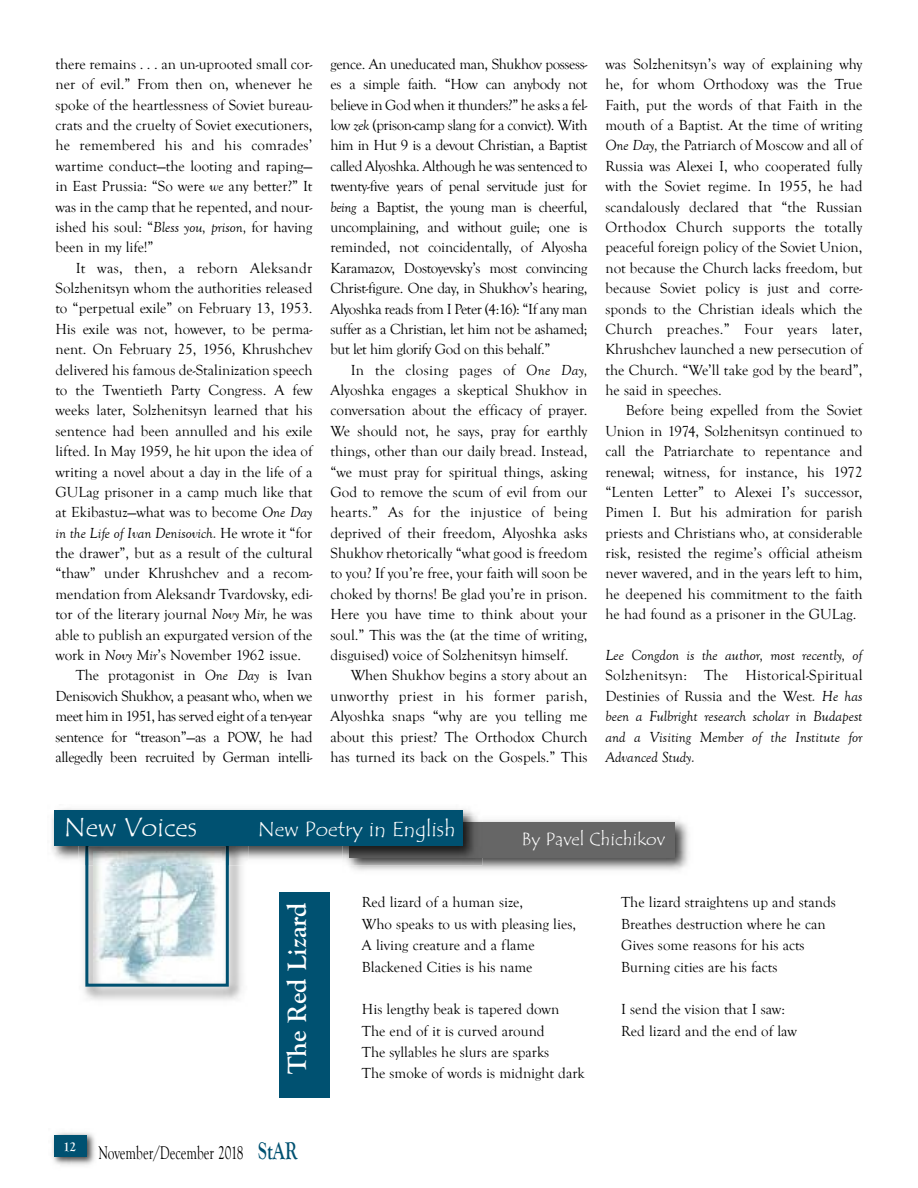
<style>
.page{position:relative;width:918px;height:1188px;background:#fff}
.page>*{position:absolute;margin:0;border:0;box-sizing:border-box;transform-origin:0 0}
.t1{font:700 27px "Goudy Old Style T";color:#fff}
.t2{font:27px "Tempus Sans ITC";color:#fff}
.t3{font:21px "Tempus Sans ITC";color:#fff}
.t4{font:18.9px "Goudy Old Style T";color:#000;scale:.71 1}
.t5{font:18px "Tempus Sans ITC";color:#fff}
.t6{font:15px/20.4px "Goudy Old Style T";color:#000;text-align:justify}
.t7{font:italic 15px/20.4px "Goudy Old Style T";color:#000;text-align:justify}
.t8{font:15px "Goudy Old Style T";letter-spacing:-.025em;color:#000}
.t9{font:15px "Goudy Old Style T";letter-spacing:.02em;color:#000}
.t10{font:700 13.5px "Goudy Old Style T";color:#fff}
.s1{font-style:italic}
.s2{font-style:normal}
.s3{font-weight:700;font-size:25.2px;color:#005171}
</style>
<div class="page">
<img style="left:52px;top:1132px;width:43px;height:34px">
<svg style="left:98px;top:1146px;width:3px;height:13px"></svg>
<div style="left:54px;top:1135px;width:32px;height:21px;background:#005171"></div>
<img style="left:83px;top:866px;width:160px;height:134px">
<div style="left:85px;top:843px;width:144px;height:144px;border:3px solid #005171"></div>
<img style="left:350px;top:820px;width:339px;height:51px">
<div style="left:349px;top:822px;width:326px;height:35px;background:#666"></div>
<img style="left:52px;top:808px;width:422px;height:52px">
<img style="left:79px;top:846px;width:169px;height:20px">
<img style="left:85px;top:846px;width:144px;height:20px">
<img style="left:342px;top:815px;width:140px;height:51px">
<img style="left:349px;top:822px;width:133px;height:35px">
<div style="left:54px;top:811px;width:409px;height:35px;background:#005171"></div>
<div style="left:279px;top:893px;width:50px;height:205px;background:#005171"></div>
<p class="t6" style="left:55px;top:54px;width:259px">there remains . . . an un-uprooted small cor&shy;ner of evil.” From then on, whenever he spoke of the heartlessness of Soviet bureau&shy;crats and the cruelty of Soviet executioners, he remembered his and his comrades’ wartime conduct—the looting and raping— in East Prussia: “So were <span class="s1">we</span> any better?” It was in the camp that he repented, and nour&shy;ished his soul: “<span class="s1">Bless you, prison,</span> for having been in my life!”</p>
<p class="t9" style="left:76px;top:259px;width:238px">It was, then, a reborn Aleksandr</p>
<p class="t6" style="left:55px;top:278px;width:258px">Solzhenitsyn whom the authorities released</p>
<p class="t6" style="left:55px;top:298px;width:259px">to “perpetual exile” on February 13, 1953.</p>
<p class="t6" style="left:55px;top:319px;width:259px">His exile was not, however, to be perma-</p>
<p class="t6" style="left:55px;top:339px;width:259px">nent. On February 25, 1956, Khrushchev</p>
<p class="t6" style="left:55px;top:360px;width:259px">delivered his famous de-Stalinization speech</p>
<p class="t6" style="left:55px;top:380px;width:259px">to the Twentieth Party Congress. A few</p>
<p class="t6" style="left:55px;top:400px;width:259px">weeks later, Solzhenitsyn learned that his</p>
<p class="t6" style="left:55px;top:421px;width:258px">sentence had been annulled and his exile</p>
<p class="t6" style="left:55px;top:441px;width:258px">lifted. In May 1959, he hit upon the idea of</p>
<p class="t6" style="left:55px;top:461px;width:258px">writing a novel about a day in the life of a</p>
<p class="t6" style="left:55px;top:482px;width:259px">GULag prisoner in a camp much like that</p>
<p class="t6" style="left:55px;top:502px;width:259px">at Ekibastuz—what was to become <span class="s1">One Day</span></p>
<p class="t7" style="left:55px;top:523px;width:259px">in the Life of Ivan Denisovich. <span class="s2">He wrote it “for</span></p>
<p class="t6" style="left:55px;top:543px;width:259px">the drawer”, but as a result of the cultural</p>
<p class="t6" style="left:55px;top:563px;width:259px">“thaw” under Khrushchev and a recom-</p>
<p class="t6" style="left:55px;top:584px;width:259px">mendation from Aleksandr Tvardovsky, edi-</p>
<p class="t6" style="left:55px;top:604px;width:259px">tor of the literary journal <span class="s1">Novy Mir,</span> he was</p>
<p class="t6" style="left:55px;top:624px;width:258px">able to publish an expurgated version of the</p>
<p class="t6" style="left:55px;top:645px;width:247px">work in <span class="s1">Novy Mir</span>’s November 1962 issue.</p>
<p class="t6" style="left:76px;top:665px;width:238px">The protagonist in <span class="s1">One Day</span> is Ivan</p>
<p class="t8" style="left:55px;top:687px;width:258px">Denisovich Shukhov, a peasant who, when we</p>
<p class="t8" style="left:55px;top:708px;width:259px">meet him in 1951, has served eight of a ten-year</p>
<p class="t8" style="left:55px;top:728px;width:258px">sentence for “treason”—as a POW, he had</p>
<p class="t8" style="left:55px;top:748px;width:259px">allegedly been recruited by German intelli-</p>
<p class="t6" style="left:330px;top:54px;width:259px">gence. An uneducated man, Shukhov possess&shy;es a simple faith. “How can anybody not believe in God when it thunders?” he asks a fel&shy;low <span class="s1">zek</span> (prison-camp slang for a convict). With him in Hut 9 is a devout Christian, a Baptist called Alyoshka. Although he was sentenced to twenty-five years of penal servitude just for <span class="s1">being</span> a Baptist, the young man is cheerful, uncomplaining, and without guile; one is reminded, not coincidentally, of Alyosha Karamazov, Dostoyevsky’s most convincing Christ-figure. One day, in Shukhov’s hearing, Alyoshka reads from I Peter (4:16): “If any man suffer as a Christian, let him not be ashamed; but let him glorify God on this behalf.”</p>
<p class="t6" style="left:330px;top:360px;width:259px;text-indent:20px">In the closing pages of <span class="s1">One Day, </span>Alyoshka engages a skeptical Shukhov in conversation about the efficacy of prayer.<br>We should not, he says, pray for earthly things, other than our daily bread. Instead, “we must pray for spiritual things, asking God to remove the scum of evil from our hearts.” As for the injustice of being deprived of their freedom, Alyoshka asks Shukhov rhetorically “what good is freedom to you? If you’re free, your faith will soon be choked by thorns! Be glad you’re in prison.<br>Here you have time to think about your soul.” This was the (at the time of writing, disguised) voice of Solzhenitsyn himself.</p>
<p class="t6" style="left:330px;top:665px;width:259px;text-indent:20px">When Shukhov begins a story about an unworthy priest in his former parish, Alyoshka snaps “why are you telling me about this priest? The Orthodox Church has turned its back on the Gospels.” This</p>
<p class="t6" style="left:605px;top:54px;width:259px">was Solzhenitsyn’s way of explaining why he, for whom Orthodoxy was the True Faith, put the words of that Faith in the mouth of a Baptist. At the time of writing <span class="s1">One Day,</span> the Patriarch of Moscow and all of Russia was Alexei I, who cooperated fully with the Soviet regime. In 1955, he had scandalously declared that “the Russian Orthodox Church supports the totally peaceful foreign policy of the Soviet Union, not because the Church lacks freedom, but because Soviet policy is just and corre&shy;sponds to the Christian ideals which the Church preaches.” Four years later, Khrushchev launched a new persecution of the Church. “We’ll take god by the beard”, he said in speeches.</p>
<p class="t6" style="left:605px;top:400px;width:259px;text-indent:20px">Before being expelled from the Soviet Union in 1974, Solzhenitsyn continued to call the Patriarchate to repentance and renewal; witness, for instance, his 1972 “Lenten Letter” to Alexei I’s successor, Pimen I. But his admiration for parish priests and Christians who, at considerable risk, resisted the regime’s official atheism never wavered, and in the years left to him, he deepened his commitment to the faith he had found as a prisoner in the GULag.</p>
<p class="t7" style="left:606px;top:645px;width:258px">Lee Congdon is the author, most recently, of</p>
<p class="t7" style="left:605px;top:665px;width:259px"><span class="s2">Solzhenitsyn: The Historical-Spiritual Destinies of Russia and the West</span>. He has been a Fulbright research scholar in Budapest and a Visiting Member of the Institute for Advanced Study.</p>
<h1 class="t2" style="left:64px;top:810px;width:135px">New Voices</h1>
<h2 class="t3" style="left:258px;top:816px;width:199px">New Poetry in English</h2>
<p class="t5" style="left:522px;top:828px;width:145px">By Pavel Chichikov</p>
<h1 class="t1" style="left:282px;top:1074px;width:173px;rotate:-90deg">The Red Lizard</h1>
<p class="t6" style="left:362px;top:892px;width:216px;line-height:21.3px;text-align:left">Red lizard of a human size,<br>Who speaks to us with pleasing lies,<br>A living creature and a flame<br>Blackened Cities is his name</p>
<p class="t6" style="left:362px;top:999px;width:224px;line-height:21.3px;text-align:left">His lengthy beak is tapered down<br>The end of it is curved around<br>The syllables he slurs are sparks<br>The smoke of words is midnight dark</p>
<p class="t10" style="left:63px;top:1139px;width:15px">12</p>
<p class="t4" style="left:98px;top:1142px;width:282px">November/December 2018 <span class="s3">StAR</span></p>
<p class="t6" style="left:621px;top:892px;width:216px;line-height:21.3px;text-align:left">The lizard straightens up and stands<br>Breathes destruction where he can<br>Gives some reasons for his acts<br>Burning cities are his facts</p>
<p class="t6" style="left:621px;top:999px;width:177px;line-height:21.3px">I send the vision that I saw:<br>Red lizard and the end of law</p>
</div>
